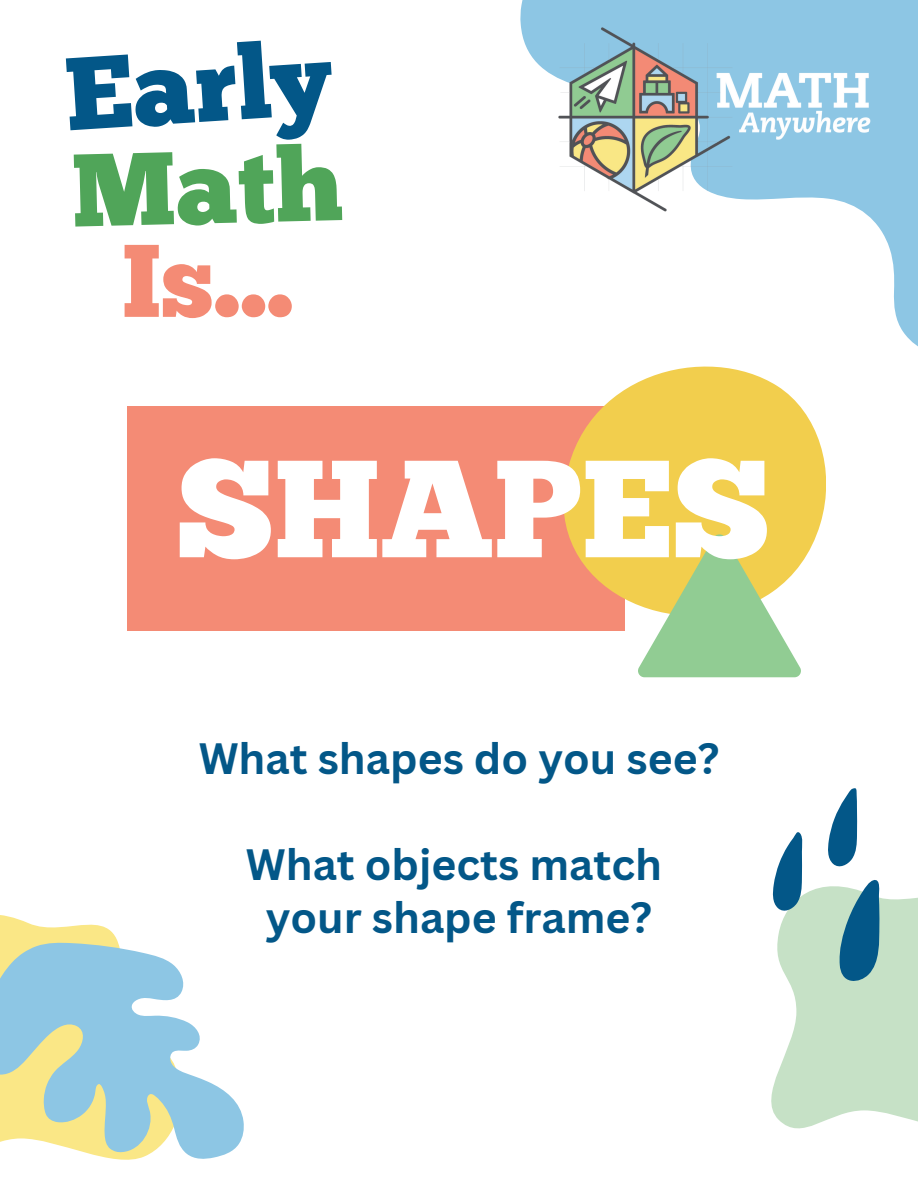
<style>
.page{position:relative;width:918px;height:1188px;background:#fff}
.page>*{position:absolute;margin:0;border:0;box-sizing:border-box;transform-origin:0 0}
.t1{font:138px "Chunk Five";color:#fff}
.t2{font:103.05px "Chunk Five";color:#035788}
.t3{font:103.05px "Chunk Five";color:#f48b75}
.t4{font:103.05px "Chunk Five";color:#50a559}
.t5{font:700 42.75px/52.8px "Canva Sans";color:#035788;text-align:center}
</style>
<div class="page">
<svg style="left:520px;top:0;width:398px;height:347px"></svg>
<div style="left:128px;top:407px;width:497px;height:224px;background:#f48b75"></div>
<svg style="left:564px;top:367px;width:262px;height:238px;fill:#f2ce4d"></svg>
<img style="left:546px;top:14px;width:347px;height:213px">
<svg style="left:636px;top:533px;width:167px;height:144px;background:#c0d38b"></svg>
<svg style="left:0;top:915px;width:135px;height:245px;fill:#fae786"></svg>
<svg style="left:771px;top:886px;width:147px;height:243px;fill:#c6e1c6"></svg>
<svg style="left:773px;top:832px;width:30px;height:82px"></svg>
<svg style="left:828px;top:788px;width:29px;height:79px"></svg>
<svg style="left:839px;top:880px;width:41px;height:101px;background:#42839e"></svg>
<svg style="left:0;top:943px;width:244px;height:216px;fill:#8dc6e4"></svg>
<h2 class="t2" style="left:61px;top:34px;width:267px;rotate:-4deg">Early</h2>
<h2 class="t4" style="left:71px;top:128px;width:273px;rotate:-1deg">Math</h2>
<h2 class="t3" style="left:122px;top:219px;width:173px">Is...</h2>
<h1 class="t1" style="left:176px;top:427px;width:596px">SHAPES</h1>
<p class="t5" style="left:199px;top:733px;width:522px">What shapes do you see?</p>
<p class="t5" style="left:246px;top:839px;width:418px">What objects match your shape frame?</p>
</div>
